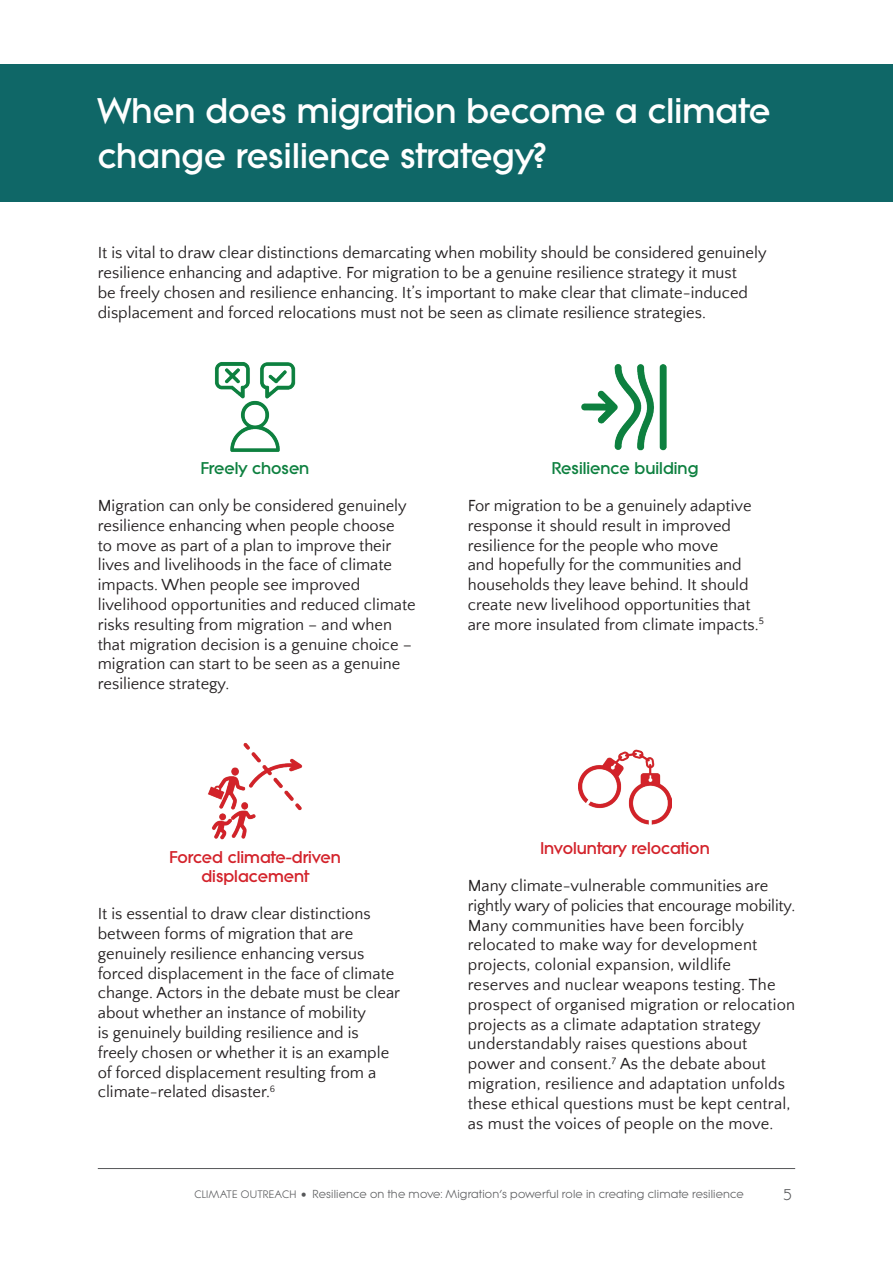
<style>
.page{position:relative;width:893px;height:1263px;background:#fff}
.page>*{position:absolute;margin:0;border:0;box-sizing:border-box;transform-origin:0 0}
.t1{font:800 34.5px/45px "Litera Serial";color:#fff}
.t2{font:16.5px/19.8px "Quattrocento Sans";color:#231f20}
.t3{font:800 16.5px/19.8px "Litera Serial";color:#d3222a;text-align:center}
.t4{font:800 16.5px "Litera Serial";color:#0d803f}
.t5{font:15px "Litera Serial";color:#57585a}
.t6{font:11.25px "Litera Serial";letter-spacing:.015em;color:#57585a}
.s1{font-size:10.5px}
.s2{font-family:"Minion Pro";font-weight:700;font-size:15px}
</style>
<div class="page">
<hr style="left:98px;top:1168px;width:697px;height:1px;background:#57585a">
<div style="left:0;top:64px;width:893px;height:138px;background:#0f6767"></div>
<img style="left:214px;top:362px;width:82px;height:90px">
<img style="left:208px;top:742px;width:95px;height:98px">
<img style="left:578px;top:749px;width:94px;height:76px">
<img style="left:581px;top:364px;width:86px;height:87px">
<h1 class="t1" style="left:98px;top:88px;width:674px">When does migration become a climate change resilience strategy?</h1>
<p class="t2" style="left:98px;top:243px;width:670px">It is vital to draw clear distinctions demarcating when mobility should be considered genuinely resilience enhancing and adaptive. For migration to be a genuine resilience strategy it must<br>be freely chosen and resilience enhancing. It’s important to make clear that climate-induced displacement and forced relocations must not be seen as climate resilience strategies.</p>
<p class="t4" style="left:201px;top:459px;width:110px">Freely chosen</p>
<p class="t2" style="left:98px;top:496px;width:320px">Migration can only be considered genuinely resilience enhancing when people choose<br>to move as part of a plan to improve their lives and livelihoods in the face of climate impacts. When people see improved livelihood opportunities and reduced climate risks resulting from migration – and when that migration decision is a genuine choice – migration can start to be seen as a genuine resilience strategy.</p>
<p class="t4" style="left:552px;top:459px;width:148px">Resilience building</p>
<p class="t2" style="left:468px;top:496px;width:298px">For migration to be a genuinely adaptive response it should result in improved resilience for the people who move<br>and hopefully for the communities and households they leave behind. It should create new livelihood opportunities that are more insulated from climate impacts.<sup>5</sup></p>
<p class="t3" style="left:169px;top:847px;width:173px">Forced climate-driven displacement</p>
<p class="t2" style="left:98px;top:904px;width:304px">It is essential to draw clear distinctions between forms of migration that are genuinely resilience enhancing versus forced displacement in the face of climate change. Actors in the debate must be clear about whether an instance of mobility<br>is genuinely building resilience and is freely chosen or whether it is an example of forced displacement resulting from a climate-related disaster.<sup>6</sup></p>
<p class="t3" style="left:540px;top:838px;width:171px">Involuntary relocation</p>
<p class="t2" style="left:468px;top:876px;width:329px">Many climate-vulnerable communities are rightly wary of policies that encourage mobility.<br>Many communities have been forcibly relocated to make way for development projects, colonial expansion, wildlife reserves and nuclear weapons testing. The prospect of organised migration or relocation projects as a climate adaptation strategy understandably raises questions about power and consent.<sup>7</sup> As the debate about migration, resilience and adaptation unfolds these ethical questions must be kept central, as must the voices of people on the move.</p>
<p class="t6" style="left:194px;top:1188px;width:551px"><span class="s1">CLIMATE OUTREACH</span> <span class="s2">•</span> Resilience on the move: Migration’s powerful role in creating climate resilience</p>
<p class="t5" style="left:783px;top:1185px;width:10px">5</p>
</div>
